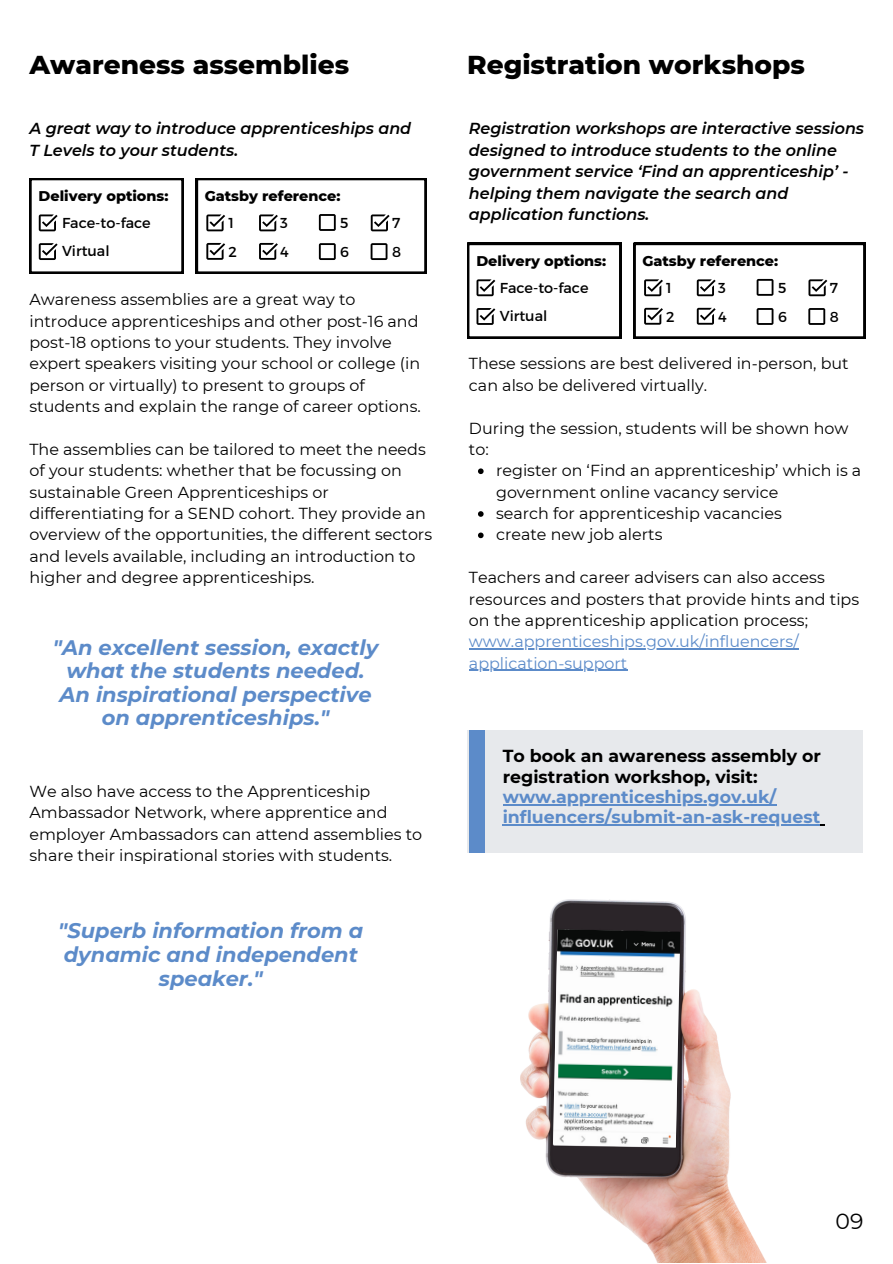
<style>
.page{position:relative;width:893px;height:1264px;background:#fff}
.page>*{position:absolute;margin:0;border:0;box-sizing:border-box;transform-origin:0 0}
.t1{font:800 26.4px "Montserrat";color:#000}
.t2{font:21.9px "Montserrat";color:#000}
.t3{font:italic 700 21px/23.5px "Montserrat";color:#5c8bc9;text-align:center}
.t4{font:700 17.4px/20.2px "Montserrat";color:#5c8bc9}
.t5{font:700 17.4px/20.2px "Montserrat";color:#000}
.t6{font:15.9px/21.3px "Montserrat";color:#000}
.t7{font:italic 600 15.9px/21.3px "Montserrat";color:#000}
.t8{font:800 14.4px "Montserrat";color:#000}
.t9{font:14.4px "Montserrat";color:#000}
.s1{color:#5c8bc9}
</style>
<div class="page">
<div style="left:467px;top:730px;width:395px;height:122px;background:#e7e9ec"></div>
<div style="left:469px;top:730px;width:15px;height:122px;background:#5c8bc9"></div>
<svg style="left:478px;top:468px;width:5px;height:6px"></svg>
<svg style="left:478px;top:511px;width:5px;height:6px"></svg>
<svg style="left:478px;top:532px;width:5px;height:6px"></svg>
<hr style="left:469px;top:648px;width:329px;height:1px;background:#5c8bc9">
<hr style="left:469px;top:669px;width:158px;height:2px;background:#5c8bc9">
<svg style="left:196px;top:178px;width:230px;height:96px"></svg>
<svg style="left:29px;top:178px;width:154px;height:96px"></svg>
<svg style="left:633px;top:243px;width:232px;height:95px"></svg>
<svg style="left:467px;top:243px;width:154px;height:95px"></svg>
<img style="left:520px;top:899px;width:246px;height:363px">
<img style="left:553px;top:929px;width:127px;height:218px">
<hr style="left:502px;top:804px;width:274px;height:1px;background:#5c8bc9">
<hr style="left:502px;top:824px;width:318px;height:1px;background:#5c8bc9">
<p class="t1" style="left:29px;top:48px;width:321px">Awareness assemblies</p>
<p class="t1" style="left:467px;top:48px;width:339px">Registration workshops</p>
<p class="t7" style="left:29px;top:118px;width:383px">A great way to introduce apprenticeships and</p>
<p class="t7" style="left:29px;top:139px;width:210px">T Levels to your students.</p>
<p class="t8" style="left:39px;top:187px;width:131px">Delivery options:</p>
<p class="t9" style="left:62px;top:213px;width:90px">Face-to-face</p>
<p class="t9" style="left:228px;top:213px;width:7px">1</p>
<p class="t9" style="left:280px;top:213px;width:9px">3</p>
<p class="t9" style="left:340px;top:213px;width:10px">5</p>
<p class="t9" style="left:392px;top:213px;width:10px">7</p>
<p class="t9" style="left:62px;top:242px;width:49px">Virtual</p>
<p class="t9" style="left:228px;top:242px;width:10px">2</p>
<p class="t9" style="left:280px;top:242px;width:10px">4</p>
<p class="t9" style="left:340px;top:242px;width:10px">6</p>
<p class="t9" style="left:392px;top:242px;width:11px">8</p>
<p class="t8" style="left:205px;top:187px;width:137px">Gatsby reference:</p>
<p class="t6" style="left:29px;top:289px;width:393px">Awareness assemblies are a great way to introduce apprenticeships and other post-16 and post-18 options to your students. They involve expert speakers visiting your school or college (in person or virtually) to present to groups of students and explain the range of career options.</p>
<p class="t6" style="left:29px;top:438px;width:404px">The assemblies can be tailored to meet the needs of your students: whether that be focussing on sustainable Green Apprenticeships or differentiating for a SEND cohort. They provide an overview of the opportunities, the different sectors and levels available, including an introduction to higher and degree apprenticeships.</p>
<p class="t3" style="left:53px;top:635px;width:327px">"An excellent session, exactly what the students needed.<br>An inspirational perspective on apprenticeships."</p>
<p class="t6" style="left:29px;top:780px;width:394px">We also have access to the Apprenticeship Ambassador Network, where apprentice and employer Ambassadors can attend assemblies to share their inspirational stories with students.</p>
<p class="t3" style="left:58px;top:919px;width:306px">"Superb information from a dynamic and independent speaker."</p>
<p class="t7" style="left:469px;top:118px;width:396px">Registration workshops are interactive sessions designed to introduce students to the online government service ‘Find an apprenticeship’ - helping them navigate the search and application functions.</p>
<p class="t8" style="left:476px;top:252px;width:131px">Delivery options:</p>
<p class="t9" style="left:499px;top:278px;width:90px">Face-to-face</p>
<p class="t9" style="left:666px;top:278px;width:7px">1</p>
<p class="t9" style="left:718px;top:278px;width:9px">3</p>
<p class="t9" style="left:778px;top:278px;width:10px">5</p>
<p class="t9" style="left:829px;top:278px;width:10px">7</p>
<p class="t9" style="left:499px;top:307px;width:49px">Virtual</p>
<p class="t9" style="left:666px;top:307px;width:10px">2</p>
<p class="t9" style="left:718px;top:307px;width:10px">4</p>
<p class="t9" style="left:778px;top:307px;width:10px">6</p>
<p class="t9" style="left:829px;top:307px;width:11px">8</p>
<p class="t8" style="left:642px;top:252px;width:137px">Gatsby reference:</p>
<p class="t6" style="left:469px;top:353px;width:381px">These sessions are best delivered in-person, but can also be delivered virtually.</p>
<p class="t6" style="left:469px;top:417px;width:381px">During the session, students will be shown how to:</p>
<p class="t6" style="left:496px;top:460px;width:367px">register on ‘Find an apprenticeship’ which is a government online vacancy service</p>
<p class="t6" style="left:496px;top:502px;width:287px">search for apprenticeship vacancies</p>
<p class="t6" style="left:496px;top:524px;width:168px">create new job alerts</p>
<p class="t6" style="left:469px;top:567px;width:391px">Teachers and career advisers can also access resources and posters that provide hints and tips on the apprenticeship application process; <span class="s1">www.apprenticeships.gov.uk/influencers/ application-support</span></p>
<p class="t5" style="left:502px;top:746px;width:319px">To book an awareness assembly or registration workshop, visit:</p>
<p class="t4" style="left:502px;top:786px;width:319px">www.apprenticeships.gov.uk/ influencers/submit-an-ask-request</p>
<p class="t2" style="left:835px;top:1207px;width:29px">09</p>
</div>
